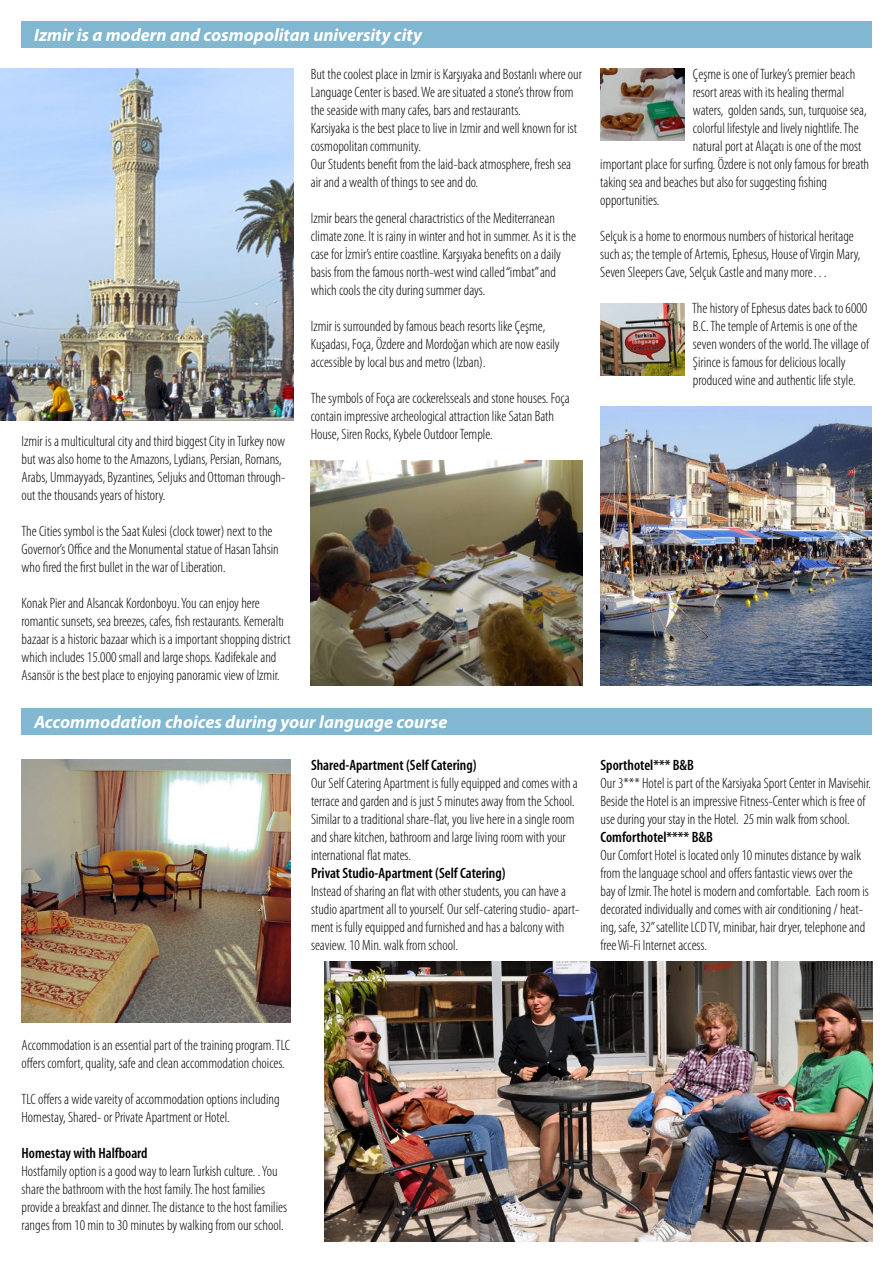
<style>
.page{position:relative;width:893px;height:1263px;background:#fff}
.page>*{position:absolute;margin:0;border:0;box-sizing:border-box;transform-origin:0 0}
.t1{font:italic 700 18px "Myriad Pro";color:#fff}
.t2{font:300 condensed 15px/18px "Myriad Pro";color:#000}
.t3{font:600 condensed 15px "Myriad";color:#000}
</style>
<div class="page">
<img style="left:0;top:68px;width:293px;height:353px">
<img style="left:311px;top:460px;width:271px;height:225px">
<img style="left:600px;top:69px;width:84px;height:72px">
<img style="left:600px;top:303px;width:84px;height:72px">
<img style="left:600px;top:406px;width:272px;height:279px">
<div style="left:21px;top:21px;width:851px;height:27px;background:#81b7d0"></div>
<img style="left:22px;top:759px;width:269px;height:263px">
<div style="left:21px;top:708px;width:851px;height:27px;background:#81b7d0"></div>
<img style="left:324px;top:961px;width:548px;height:281px">
<p class="t1" style="left:34px;top:24px;width:389px">Izmir is a modern and cosmopolitan university city</p>
<p class="t2" style="left:22px;top:432px;width:265px">Izmir is a multicultural city and third biggest City in Turkey now but was also home to the Amazons, Lydians, Persian, Romans, Arabs, Ummayyads, Byzantines, Seljuks and Ottoman through&shy;out the thousands years of history.</p>
<p class="t2" style="left:22px;top:522px;width:259px">The Cities symbol is the Saat Kulesi (clock tower) next to the<br>Governor’s Office and the Monumental statue of Hasan Tahsin who fired the first bullet in the war of Liberation.</p>
<p class="t2" style="left:22px;top:594px;width:271px">Konak Pier and Alsancak Kordonboyu. You can enjoy here romantic sunsets, sea breezes, cafes, fish restaurants. Kemeraltı bazaar is a historic bazaar which is a important shopping district which includes 15.000 small and large shops. Kadifekale and Asansör is the best place to enjoying panoramic view of Izmir.</p>
<p class="t2" style="left:311px;top:65px;width:273px">But the coolest place in Izmir is Karşıyaka and Bostanlı where our Language Center is based. We are situated a stone’s throw from the seaside with many cafes, bars and restaurants.<br>Karsiyaka is the best place to live in Izmir and well known for ist cosmopolitan community.<br>Our Students benefit from the laid-back atmosphere, fresh sea air and a wealth of things to see and do.</p>
<p class="t2" style="left:311px;top:209px;width:267px">Izmir bears the general charactristics of the Mediterranean climate zone. It is rainy in winter and hot in summer. As it is the case for İzmir’s entire coastline. Karşıyaka benefits on a daily basis from the famous north-west wind called “imbat” and which cools the city during summer days.</p>
<p class="t2" style="left:311px;top:317px;width:250px">Izmir is surrounded by famous beach resorts like Çeşme,<br>Kuşadası, Foça, Özdere and Mordoğan which are now easily accessible by local bus and metro (Izban).</p>
<p class="t2" style="left:311px;top:389px;width:260px">The symbols of Foça are cockerelsseals and stone houses. Foça contain impressive archeological attraction like Satan Bath<br>House, Siren Rocks, Kybele Outdoor Temple.</p>
<p class="t1" style="left:34px;top:710px;width:415px">Accommodation choices during your language course</p>
<p class="t3" style="left:311px;top:758px;width:167px">Shared-Apartment (Self Catering)</p>
<p class="t2" style="left:311px;top:774px;width:268px">Our Self Catering Apartment is fully equipped and comes with a terrace and garden and is just 5 minutes away from the School.<br>Similar to a traditional share-flat, you live here in a single room and share kitchen, bathroom and large living room with your international flat mates.</p>
<p class="t3" style="left:311px;top:866px;width:196px">Privat Studio-Apartment (Self Catering)</p>
<p class="t2" style="left:311px;top:882px;width:270px">Instead of sharing an flat with other students, you can have a studio apartment all to yourself. Our self-catering studio- apart&shy;ment is fully equipped and furnished and has a balcony with seaview. 10 Min. walk from school.</p>
<p class="t2" style="left:693px;top:65px;width:164px">Çeşme is one of Turkey’s premier beach</p>
<p class="t2" style="left:693px;top:83px;width:153px">resort areas with its healing thermal</p>
<p class="t2" style="left:693px;top:101px;width:175px">waters, golden sands, sun, turquoise sea,</p>
<p class="t2" style="left:693px;top:119px;width:167px">colorful lifestyle and lively nightlife. The</p>
<p class="t2" style="left:693px;top:137px;width:170px">natural port at Alaçatı is one of the most</p>
<p class="t2" style="left:600px;top:155px;width:270px">important place for surfing. Özdere is not only famous for breath</p>
<p class="t2" style="left:600px;top:173px;width:228px">taking sea and beaches but also for suggesting fishing</p>
<p class="t2" style="left:600px;top:191px;width:61px">opportunities.</p>
<p class="t2" style="left:600px;top:227px;width:262px">Selçuk is a home to enormous numbers of historical heritage such as; the temple of Artemis, Ephesus, House of Virgin Mary,<br>Seven Sleepers Cave, Selçuk Castle and many more…</p>
<p class="t2" style="left:692px;top:299px;width:178px">The history of Ephesus dates back to 6000<br>B.C. The temple of Artemis is one of the seven wonders of the world. The village of Şirince is famous for delicious locally produced wine and authentic life style.</p>
<p class="t3" style="left:600px;top:758px;width:95px">Sporthotel*** B&amp;B</p>
<p class="t2" style="left:600px;top:774px;width:272px">Our 3*** Hotel is part of the Karsiyaka Sport Center in Mavisehir.<br>Beside the Hotel is an impressive Fitness-Center which is free of use during your stay in the Hotel. 25 min walk from school.</p>
<p class="t3" style="left:600px;top:830px;width:114px">Comforthotel**** B&amp;B</p>
<p class="t2" style="left:600px;top:846px;width:270px">Our Comfort Hotel is located only 10 minutes distance by walk from the language school and offers fantastic views over the bay of Izmir. The hotel is modern and comfortable. Each room is decorated individually and comes with air conditioning / heat&shy;ing, safe, 32” satellite LCD TV, minibar, hair dryer, telephone and free Wi-Fi Internet access.</p>
<p class="t2" style="left:22px;top:1036px;width:270px">Accommodation is an essential part of the training program. TLC offers comfort, quality, safe and clean accommodation choices.</p>
<p class="t2" style="left:22px;top:1090px;width:259px">TLC offers a wide vareity of accommodation options including<br>Homestay, Shared- or Private Apartment or Hotel.</p>
<p class="t3" style="left:22px;top:1145px;width:128px">Homestay with Halfboard</p>
<p class="t2" style="left:22px;top:1162px;width:267px">Hostfamily option is a good way to learn Turkish culture. . You share the bathroom with the host family. The host families provide a breakfast and dinner. The distance to the host families ranges from 10 min to 30 minutes by walking from our school.</p>
</div>
